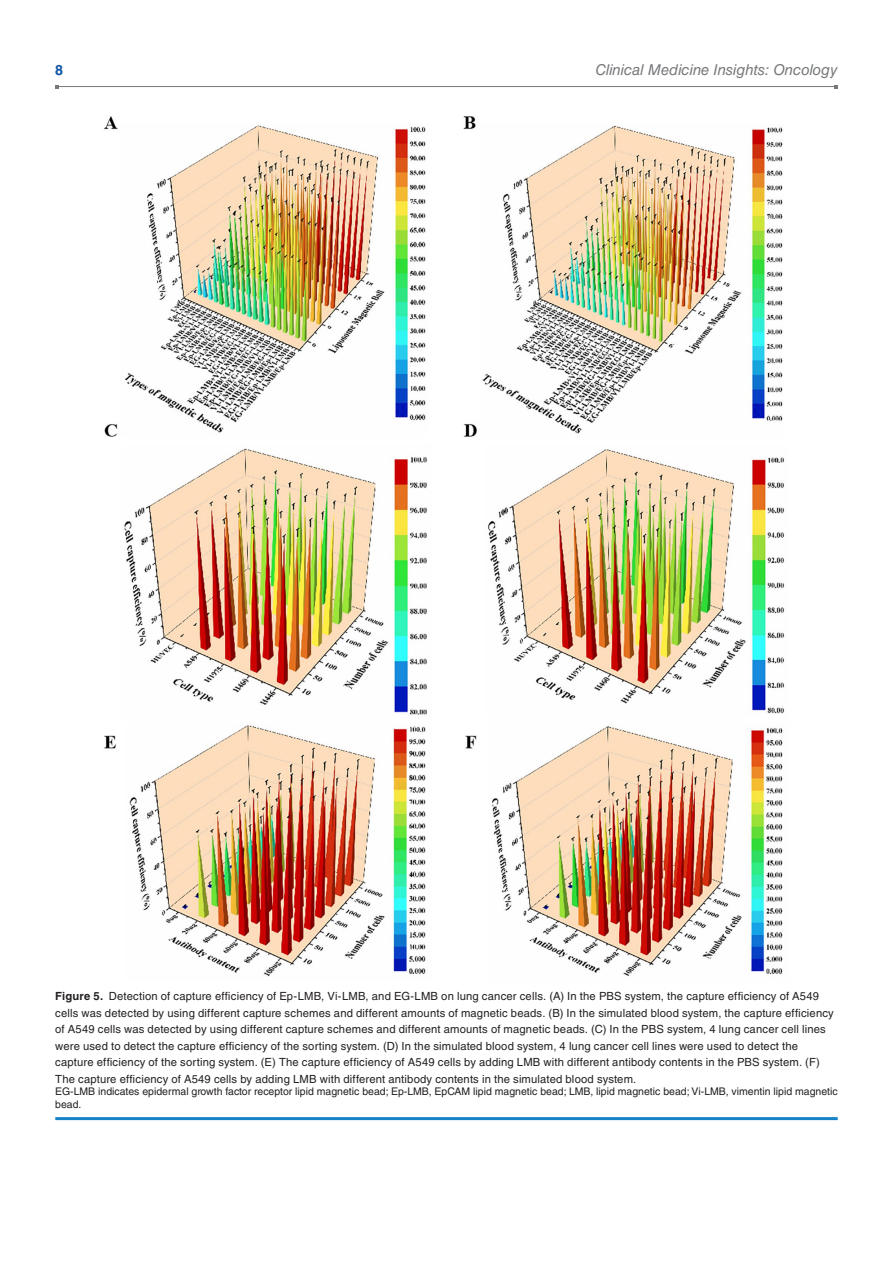
<style>
.page{position:relative;width:893px;height:1263px;background:#fff}
.page>*{position:absolute;margin:0;border:0;box-sizing:border-box;transform-origin:0 0}
.t1{font:italic 15px "Helvetica LT Std";letter-spacing:-.005em;color:#76787b}
.t2{font:700 14.25px "Helvetica LT Std";color:#1055a4}
.t3{font:11.25px/16.5px "Helvetica LT Std";letter-spacing:.015em;color:#231f20}
.t4{font:10.5px/12.8px "Helvetica LT Std";color:#231f20}
.s1{font-weight:700}
</style>
<div class="page">
<hr style="left:57px;top:86px;width:779px;height:1px;background:#76787b">
<hr style="left:55px;top:1117px;width:783px;height:3px;background:#1582c5">
<img style="left:104px;top:116px;width:681px;height:861px">
<p class="t2" style="left:55px;top:61px;width:9px">8</p>
<h1 class="t1" style="left:595px;top:61px;width:244px">Clinical Medicine Insights: Oncology</h1>
<p class="t3" style="left:55px;top:988px;width:780px"><span class="s1">Figure 5.</span> Detection of capture efficiency of Ep-LMB, Vi-LMB, and EG-LMB on lung cancer cells. (A) In the PBS system, the capture efficiency of A549 cells was detected by using different capture schemes and different amounts of magnetic beads. (B) In the simulated blood system, the capture efficiency of A549 cells was detected by using different capture schemes and different amounts of magnetic beads. (C) In the PBS system, 4 lung cancer cell lines were used to detect the capture efficiency of the sorting system. (D) In the simulated blood system, 4 lung cancer cell lines were used to detect the capture efficiency of the sorting system. (E) The capture efficiency of A549 cells by adding LMB with different antibody contents in the PBS system. (F)<br>The capture efficiency of A549 cells by adding LMB with different antibody contents in the simulated blood system.</p>
<p class="t4" style="left:55px;top:1085px;width:784px">EG-LMB indicates epidermal growth factor receptor lipid magnetic bead; Ep-LMB, EpCAM lipid magnetic bead; LMB, lipid magnetic bead; Vi-LMB, vimentin lipid magnetic bead.</p>
</div>
